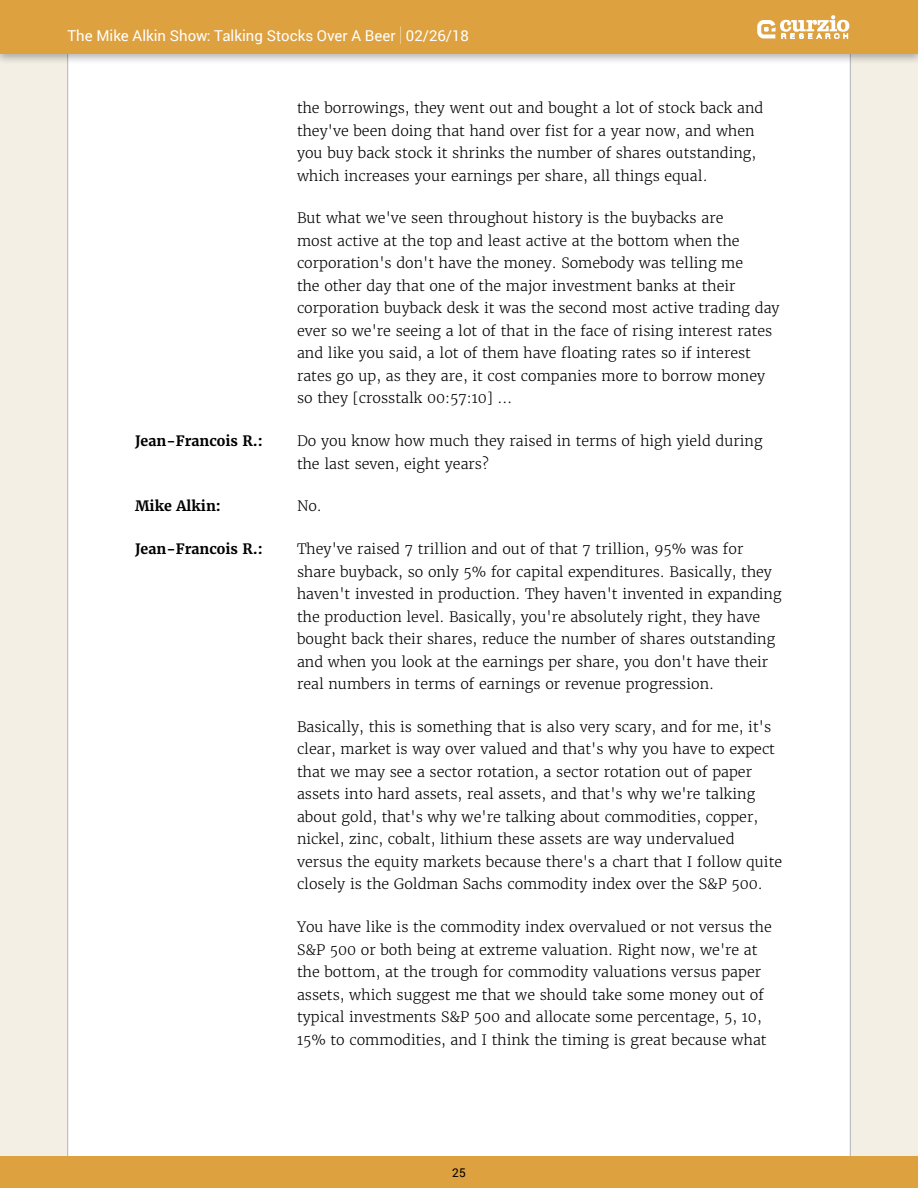
<style>
.page{position:relative;width:918px;height:1188px;background:#fff}
.page>*{position:absolute;margin:0;border:0;box-sizing:border-box;transform-origin:0 0}
.t1{font:15px "Roboto";color:#fff}
.t2{font:300 14.25px/22.5px "Merriweather";color:#000}
.t3{font:700 14.25px "Merriweather";color:#000}
.t4{font:12px "Roboto";color:#000}
.s1{font-weight:100;font-size:20.25px}
</style>
<div class="page">
<div style="left:0;top:54px;width:918px;height:1134px;background:#f3efe5"></div>
<div style="left:68px;top:47px;width:782px;height:1117px;background:#fff"></div>
<div style="left:0;top:1156px;width:918px;height:32px;background:#dea140"></div>
<div style="left:0;top:0;width:918px;height:66px;background:#000;opacity:.3"></div>
<div style="left:0;top:0;width:918px;height:54px;background:#dea140"></div>
<svg style="left:757px;top:15px;width:92px;height:24px"></svg>
<p class="t1" style="left:68px;top:25px;width:403px">The Mike Alkin Show: Talking Stocks Over A Beer <span class="s1">|</span> 02/26/18</p>
<p class="t2" style="left:297px;top:97px;width:468px">the borrowings, they went out and bought a lot of stock back and they've been doing that hand over fist for a year now, and when you buy back stock it shrinks the number of shares outstanding, which increases your earnings per share, all things equal.</p>
<p class="t2" style="left:297px;top:207px;width:484px">But what we've seen throughout history is the buybacks are<br>most active at the top and least active at the bottom when the corporation's don't have the money. Somebody was telling me<br>the other day that one of the major investment banks at their corporation buyback desk it was the second most active trading day ever so we're seeing a lot of that in the face of rising interest rates and like you said, a lot of them have floating rates so if interest rates go up, as they are, it cost companies more to borrow money so they [crosstalk 00:57:10] …</p>
<p class="t3" style="left:135px;top:432px;width:129px">Jean-Francois R.:</p>
<p class="t2" style="left:297px;top:430px;width:467px">Do you know how much they raised in terms of high yield during the last seven, eight years?</p>
<p class="t3" style="left:135px;top:497px;width:87px">Mike Alkin:</p>
<p class="t2" style="left:297px;top:495px;width:26px">No.</p>
<p class="t3" style="left:135px;top:540px;width:129px">Jean-Francois R.:</p>
<p class="t2" style="left:297px;top:538px;width:486px">They've raised 7 trillion and out of that 7 trillion, 95% was for share buyback, so only 5% for capital expenditures. Basically, they haven't invested in production. They haven't invented in expanding the production level. Basically, you're absolutely right, they have bought back their shares, reduce the number of shares outstanding and when you look at the earnings per share, you don't have their real numbers in terms of earnings or revenue progression.</p>
<p class="t2" style="left:297px;top:715px;width:487px">Basically, this is something that is also very scary, and for me, it's clear, market is way over valued and that's why you have to expect that we may see a sector rotation, a sector rotation out of paper assets into hard assets, real assets, and that's why we're talking about gold, that's why we're talking about commodities, copper, nickel, zinc, cobalt, lithium these assets are way undervalued versus the equity markets because there's a chart that I follow quite closely is the Goldman Sachs commodity index over the S&amp;P 500.</p>
<p class="t2" style="left:297px;top:916px;width:476px">You have like is the commodity index overvalued or not versus the S&amp;P 500 or both being at extreme valuation. Right now, we're at the bottom, at the trough for commodity valuations versus paper assets, which suggest me that we should take some money out of typical investments S&amp;P 500 and allocate some percentage, 5, 10, 15% to commodities, and I think the timing is great because what</p>
<p class="t4" style="left:452px;top:1164px;width:15px">25</p>
</div>
